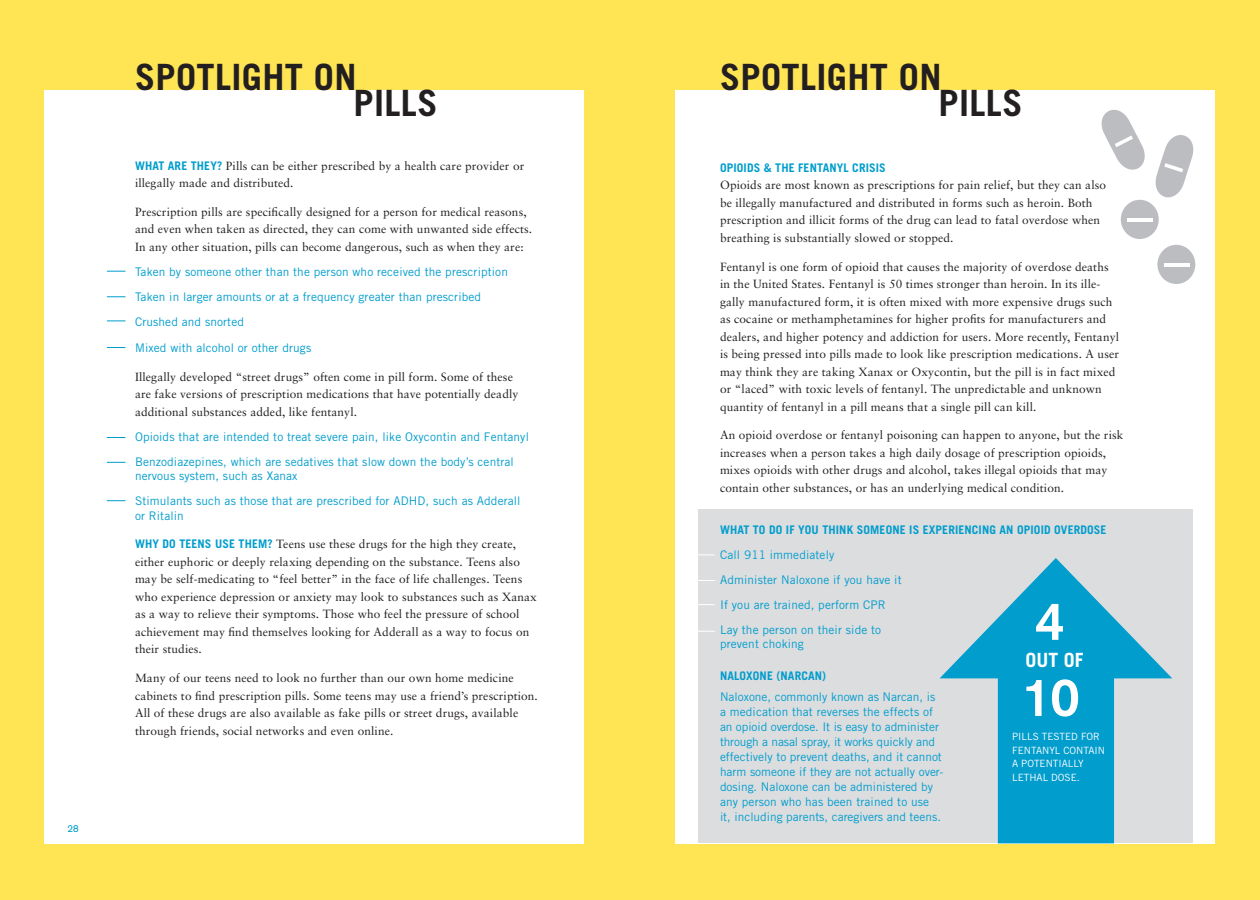
<style>
.page{position:relative;width:1260px;height:900px;background:#fff}
.page>*{position:absolute;margin:0;border:0;box-sizing:border-box;transform-origin:0 0}
.t1{font:700 52.88px "Akzidenz Grotesk";color:#fff}
.t2{font:700 36.25px "Trade Gothic";letter-spacing:.01em;color:#231f20}
.t3{font:700 19.62px "Trade Gothic";color:#fff}
.Body_Copy{font:11.88px/17.5px "Sabon";letter-spacing:.01em;color:#231f20}
.Body_Copy-2{font:11.88px/15px "Trade Gothic";color:#009dcd}
.Gray_Box_Text{font:11.88px/13.8px "Trade Gothic";letter-spacing:.01em;color:#009dcd}
.Gray_Box_Text-2{font:11.88px/17.5px "Sabon";letter-spacing:.01em;color:#231f20}
.Body_Copy-3{font:700 11.88px "Trade Gothic";letter-spacing:.01em;color:#009dcd}
.t4{font:10px/13.5px "Trade Gothic";color:#fff}
.Quotes{font:10px "Akzidenz Grotesk";color:#009dcd}
.s1{font-family:"Trade Gothic";font-weight:700;color:#009dcd}
</style>
<div class="page">
<div style="left:0;top:0;width:630px;height:900px;background:#ffe454"></div>
<div style="left:630px;top:0;width:630px;height:900px;background:#ffe454"></div>
<div style="left:44px;top:90px;width:540px;height:753px;background:#fff"></div>
<div style="left:675px;top:90px;width:540px;height:753px;background:#fff"></div>
<svg style="left:107px;top:462px;width:18px;height:1px"></svg>
<svg style="left:107px;top:437px;width:18px;height:1px"></svg>
<svg style="left:107px;top:500px;width:18px;height:1px"></svg>
<svg style="left:107px;top:296px;width:18px;height:1px"></svg>
<svg style="left:107px;top:271px;width:18px;height:1px"></svg>
<svg style="left:107px;top:320px;width:18px;height:1px"></svg>
<svg style="left:107px;top:347px;width:18px;height:1px"></svg>
<div style="left:1121px;top:200px;width:38px;height:39px;background:#bcbdc0;border-radius:50%"></div>
<hr style="left:1127px;top:218px;width:26px;height:4px;background:#fff">
<div style="left:1157px;top:245px;width:38px;height:39px;background:#bcbdc0;border-radius:50%"></div>
<hr style="left:1164px;top:263px;width:25px;height:4px;background:#fff">
<svg style="left:1155px;top:135px;width:39px;height:63px"></svg>
<svg style="left:1101px;top:110px;width:44px;height:60px"></svg>
<div style="left:698px;top:509px;width:495px;height:334px;background:#dcdddf"></div>
<svg style="left:698px;top:580px;width:17px;height:1px"></svg>
<svg style="left:698px;top:554px;width:17px;height:1px"></svg>
<svg style="left:698px;top:604px;width:17px;height:1px"></svg>
<svg style="left:698px;top:631px;width:17px;height:1px"></svg>
<svg style="left:940px;top:558px;width:232px;height:285px"></svg>
<p class="Quotes" style="left:68px;top:823px;width:13px">28</p>
<p class="t2" style="left:135px;top:55px;width:223px">SPOTLIGHT ON</p>
<p class="t2" style="left:354px;top:81px;width:86px">PILLS</p>
<p class="Body_Copy" style="left:135px;top:157px;width:391px"><span class="s1">WHAT ARE THEY?</span> Pills can be either prescribed by a health care provider or illegally made and distributed.</p>
<p class="Body_Copy" style="left:135px;top:203px;width:399px">Prescription pills are specifically designed for a person for medical reasons, and even when taken as directed, they can come with unwanted side effects.<br>In any other situation, pills can become dangerous, such as when they are:</p>
<p class="Gray_Box_Text" style="left:135px;top:265px;width:374px">Taken by someone other than the person who received the prescription</p>
<p class="Gray_Box_Text" style="left:135px;top:290px;width:348px">Taken in larger amounts or at a frequency greater than prescribed</p>
<p class="Gray_Box_Text" style="left:135px;top:315px;width:111px">Crushed and snorted</p>
<p class="Gray_Box_Text" style="left:135px;top:341px;width:178px">Mixed with alcohol or other drugs</p>
<p class="Gray_Box_Text-2" style="left:135px;top:368px;width:385px">Illegally developed “street drugs” often come in pill form. Some of these are fake versions of prescription medications that have potentially deadly additional substances added, like fentanyl.</p>
<p class="Gray_Box_Text" style="left:135px;top:430px;width:396px">Opioids that are intended to treat severe pain, like Oxycontin and Fentanyl</p>
<p class="Gray_Box_Text" style="left:135px;top:455px;width:380px">Benzodiazepines, which are sedatives that slow down the body’s central nervous system, such as Xanax</p>
<p class="Gray_Box_Text" style="left:135px;top:493px;width:387px;line-height:15px">Stimulants such as those that are prescribed for ADHD, such as Adderall or Ritalin</p>
<p class="Body_Copy" style="left:135px;top:535px;width:403px"><span class="s1">WHY DO TEENS USE THEM?</span> Teens use these drugs for the high they create, either euphoric or deeply relaxing depending on the substance. Teens also may be self-medicating to “feel better” in the face of life challenges. Teens who experience depression or anxiety may look to substances such as Xanax as a way to relieve their symptoms. Those who feel the pressure of school achievement may find themselves looking for Adderall as a way to focus on their studies.</p>
<p class="Body_Copy" style="left:135px;top:669px;width:404px">Many of our teens need to look no further than our own home medicine cabinets to find prescription pills. Some teens may use a friend’s prescription.<br>All of these drugs are also available as fake pills or street drugs, available through friends, social networks and even online.</p>
<p class="t2" style="left:720px;top:55px;width:223px">SPOTLIGHT ON</p>
<p class="t2" style="left:939px;top:81px;width:86px">PILLS</p>
<p class="Body_Copy" style="left:720px;top:159px;width:388px"><span class="s1">OPIOIDS &amp; THE FENTANYL CRISIS<br></span>Opioids are most known as prescriptions for pain relief, but they can also be illegally manufactured and distributed in forms such as heroin. Both prescription and illicit forms of the drug can lead to fatal overdose when breathing is substantially slowed or stopped.</p>
<p class="Body_Copy" style="left:720px;top:258px;width:401px">Fentanyl is one form of opioid that causes the majority of overdose deaths in the United States. Fentanyl is 50 times stronger than heroin. In its ille&shy;gally manufactured form, it is often mixed with more expensive drugs such as cocaine or methamphetamines for higher profits for manufacturers and dealers, and higher potency and addiction for users. More recently, Fentanyl is being pressed into pills made to look like prescription medications. A user may think they are taking Xanax or Oxycontin, but the pill is in fact mixed or “laced” with toxic levels of fentanyl. The unpredictable and unknown quantity of fentanyl in a pill means that a single pill can kill.</p>
<p class="Body_Copy" style="left:720px;top:426px;width:405px">An opioid overdose or fentanyl poisoning can happen to anyone, but the risk increases when a person takes a high daily dosage of prescription opioids, mixes opioids with other drugs and alcohol, takes illegal opioids that may contain other substances, or has an underlying medical condition.</p>
<p class="Body_Copy-3" style="left:720px;top:523px;width:388px">WHAT TO DO IF YOU THINK SOMEONE IS EXPERIENCING AN OPIOID OVERDOSE</p>
<p class="Body_Copy-2" style="left:720px;top:548px;width:116px">Call 911 immediately</p>
<p class="Body_Copy-2" style="left:720px;top:573px;width:183px">Administer Naloxone if you have it</p>
<p class="Body_Copy-2" style="left:720px;top:598px;width:167px">If you are trained, perform CPR</p>
<p class="Body_Copy-2" style="left:720px;top:623px;width:163px;line-height:13.8px">Lay the person on their side to prevent choking</p>
<p class="Body_Copy-3" style="left:720px;top:669px;width:108px">NALOXONE (NARCAN)</p>
<p class="Body_Copy-2" style="left:720px;top:689px;width:225px">Naloxone, commonly known as Narcan, is a medication that reverses the effects of an opioid overdose. It is easy to administer through a nasal spray, it works quickly and effectively to prevent deaths, and it cannot harm someone if they are not actually over&shy;dosing. Naloxone can be administered by any person who has been trained to use<br>it, including parents, caregivers and teens.</p>
<p class="t1" style="left:1035px;top:590px;width:31px">4</p>
<p class="t1" style="left:1022px;top:666px;width:60px">10</p>
<p class="t3" style="left:1026px;top:648px;width:59px">OUT OF</p>
<p class="t4" style="left:1012px;top:730px;width:95px">PILLS TESTED FOR<br>FENTANYL CONTAIN<br>A POTENTIALLY</p>
<p class="t4" style="left:1012px;top:770px;width:69px">LETHAL DOSE.</p>
</div>
